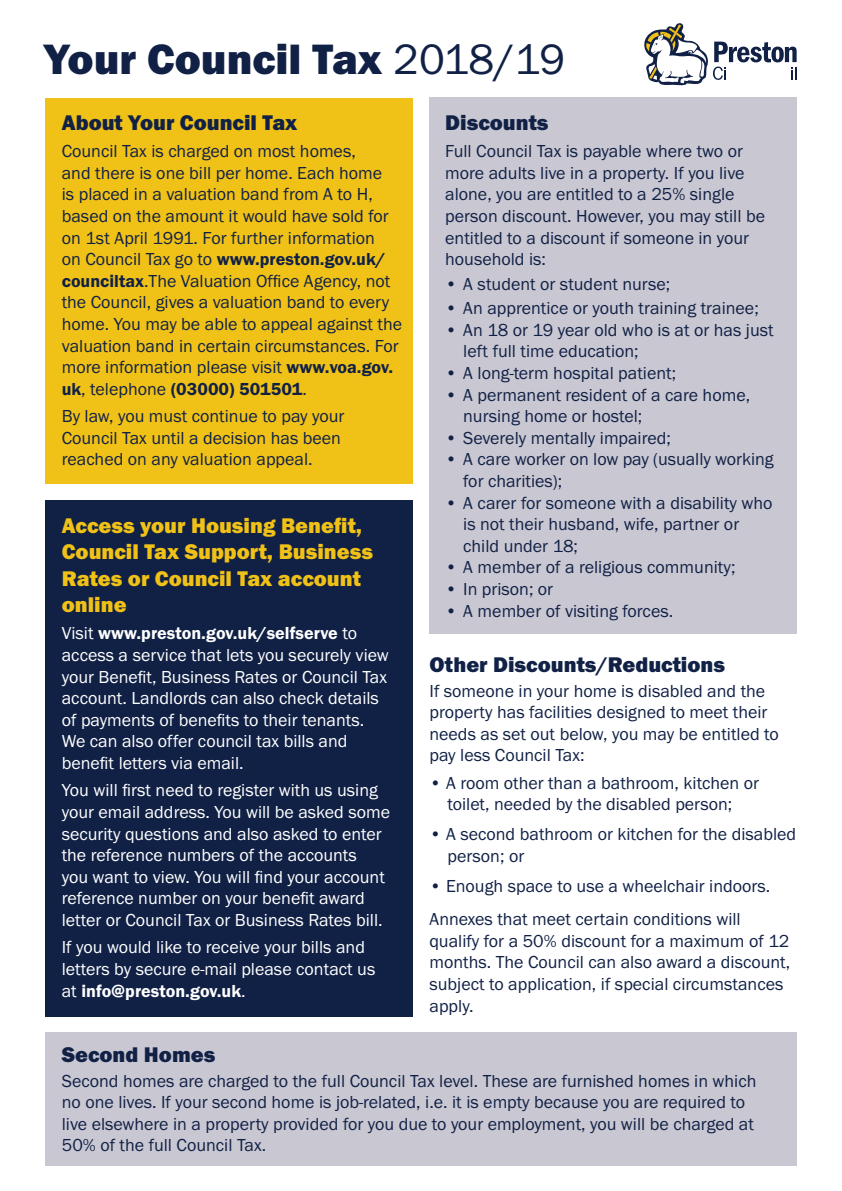
<style>
.page{position:relative;width:842px;height:1191px;background:#fff}
.page>*{position:absolute;margin:0;border:0;box-sizing:border-box;transform-origin:0 0}
.t1{font:800 44px "Franklin Gothic Itc T";color:#112146}
.t2{font:800 22px/26.4px "Franklin Gothic Itc T";color:#f0c116}
.t3{font:800 22px "Franklin Gothic Itc T";color:#112146}
.t4{font:18px/21.6px "Franklin Gothic Itc T";color:#112146}
.t5{font:18px/21.6px "Franklin Gothic Itc T";color:#fff}
.s1{font-weight:400}
.s2{font-weight:600}
</style>
<div class="page">
<div style="left:45px;top:1032px;width:752px;height:133px;background:#c9c7d1"></div>
<div style="left:45px;top:500px;width:367px;height:517px;background:#112146"></div>
<div style="left:429px;top:98px;width:368px;height:536px;background:#c9c7d1"></div>
<div style="left:45px;top:98px;width:367px;height:385px;background:#f0c116"></div>
<svg style="left:644px;top:23px;width:153px;height:62px"></svg>
<h1 class="t1" style="left:44px;top:34px;width:523px">Your Council Tax <span class="s1">2018/19</span></h1>
<p class="t3" style="left:62px;top:110px;width:237px">About Your Council Tax</p>
<p class="t4" style="left:62px;top:140px;width:342px">Council Tax is charged on most homes,<br>and there is one bill per home. Each home<br>is placed in a valuation band from A to H, based on the amount it would have sold for on 1st April 1991. For further information<br>on Council Tax go to <span class="s2">www.preston.gov.uk/ counciltax</span>.The Valuation Office Agency, not the Council, gives a valuation band to every home. You may be able to appeal against the valuation band in certain circumstances. For more information please visit <span class="s2">www.voa.gov. uk</span>, telephone <span class="s2">(03000) 501501</span>.</p>
<p class="t4" style="left:62px;top:405px;width:284px">By law, you must continue to pay your<br>Council Tax until a decision has been reached on any valuation appeal.</p>
<p class="t3" style="left:445px;top:110px;width:105px">Discounts</p>
<p class="t4" style="left:445px;top:140px;width:321px">Full Council Tax is payable where two or more adults live in a property. If you live alone, you are entitled to a 25% single person discount. However, you may still be entitled to a discount if someone in your household is:</p>
<p class="t4" style="left:445px;top:273px;width:227px">• A student or student nurse;</p>
<p class="t4" style="left:445px;top:297px;width:315px">• An apprentice or youth training trainee;</p>
<p class="t4" style="left:463px;top:319px;width:312px;text-indent:-18px">• An 18 or 19 year old who is at or has just left full time education;</p>
<p class="t4" style="left:445px;top:362px;width:233px">• A long-term hospital patient;</p>
<p class="t4" style="left:463px;top:383px;width:288px;text-indent:-18px">• A permanent resident of a care home, nursing home or hostel;</p>
<p class="t4" style="left:445px;top:427px;width:227px">• Severely mentally impaired;</p>
<p class="t4" style="left:463px;top:448px;width:312px;text-indent:-18px">• A care worker on low pay (usually working for charities);</p>
<p class="t4" style="left:463px;top:491px;width:311px;text-indent:-18px">• A carer for someone with a disability who is not their husband, wife, partner or child under 18;</p>
<p class="t4" style="left:445px;top:556px;width:292px">• A member of a religious community;</p>
<p class="t4" style="left:445px;top:578px;width:110px">• In prison; or</p>
<p class="t4" style="left:445px;top:599px;width:229px">• A member of visiting forces.</p>
<p class="t3" style="left:429px;top:652px;width:297px">Other Discounts/Reductions</p>
<p class="t4" style="left:429px;top:679px;width:351px">If someone in your home is disabled and the property has facilities designed to meet their needs as set out below, you may be entitled to pay less Council Tax:</p>
<p class="t4" style="left:429px;top:771px;width:331px;text-align:center">• A room other than a bathroom, kitchen or toilet, needed by the disabled person;</p>
<p class="t4" style="left:447px;top:823px;width:350px;text-indent:-18px">• A second bathroom or kitchen for the disabled person; or</p>
<p class="t4" style="left:429px;top:875px;width:342px">• Enough space to use a wheelchair indoors.</p>
<p class="t4" style="left:429px;top:908px;width:362px">Annexes that meet certain conditions will qualify for a 50% discount for a maximum of 12 months. The Council can also award a discount, subject to application, if special circumstances apply.</p>
<p class="t2" style="left:62px;top:512px;width:313px">Access your Housing Benefit,<br>Council Tax Support, Business<br>Rates or Council Tax account online</p>
<p class="t5" style="left:62px;top:622px;width:328px">Visit <span class="s2">www.preston.gov.uk/selfserve</span> to access a service that lets you securely view your Benefit, Business Rates or Council Tax account. Landlords can also check details of payments of benefits to their tenants.<br>We can also offer council tax bills and benefit letters via email.</p>
<p class="t5" style="left:62px;top:779px;width:330px">You will first need to register with us using your email address. You will be asked some security questions and also asked to enter the reference numbers of the accounts<br>you want to view. You will find your account reference number on your benefit award letter or Council Tax or Business Rates bill.</p>
<p class="t5" style="left:62px;top:936px;width:315px">If you would like to receive your bills and letters by secure e-mail please contact us at <span class="s2">info@preston.gov.uk</span>.</p>
<p class="t3" style="left:62px;top:1042px;width:155px">Second Homes</p>
<p class="t4" style="left:62px;top:1069px;width:696px">Second homes are charged to the full Council Tax level. These are furnished homes in which no one lives. If your second home is job-related, i.e. it is empty because you are required to live elsewhere in a property provided for you due to your employment, you will be charged at 50% of the full Council Tax.</p>
</div>
